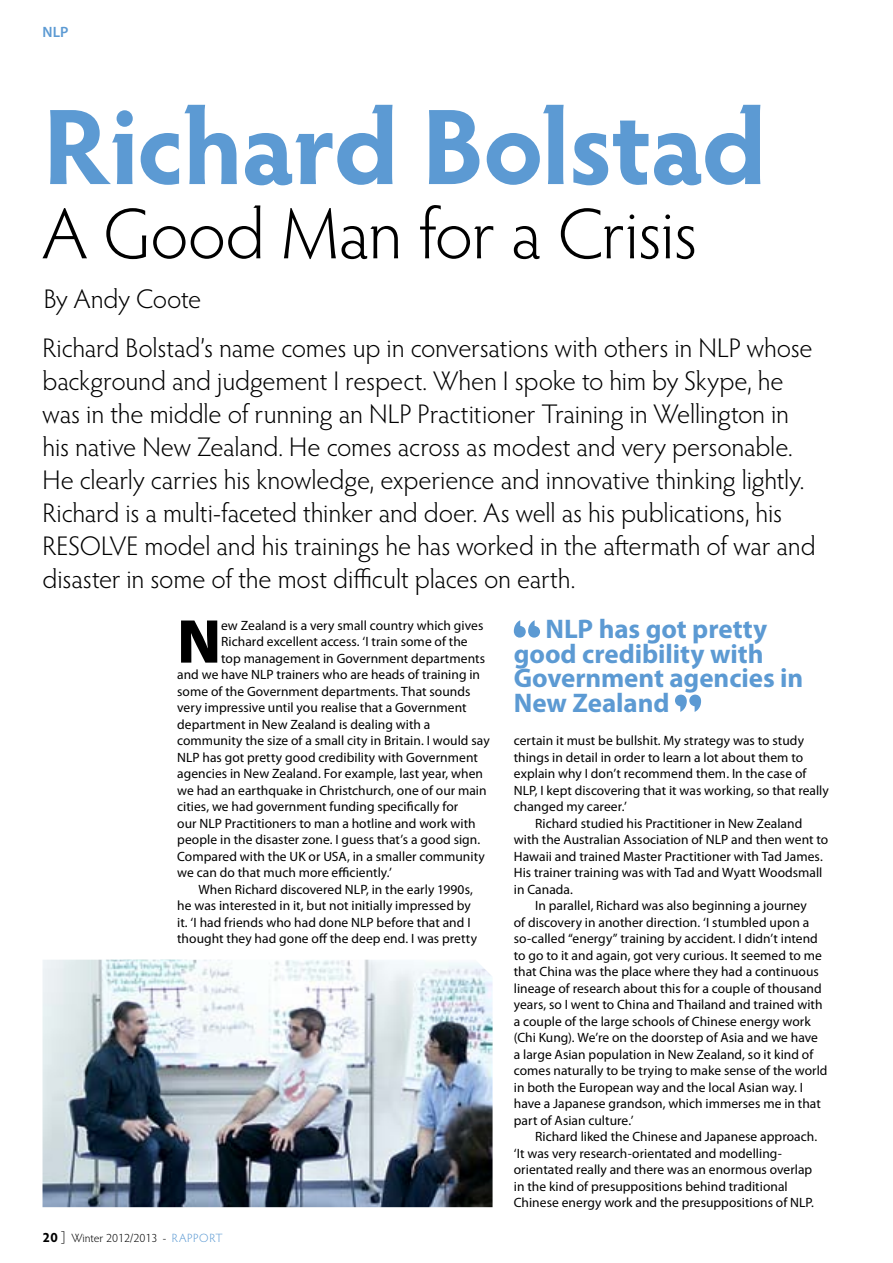
<style>
.page{position:relative;width:893px;height:1263px;background:#fff}
.page>*{position:absolute;margin:0;border:0;box-sizing:border-box;transform-origin:0 0}
.t1{font:700 108px "Hypatia Sans Pro";letter-spacing:-.015em;color:#5c9ad3}
.t2{font:300 72px "Hypatia Sans Pro";letter-spacing:-.015em;color:#000}
.t3{font:900 62.4px "Myriad Pro";color:#000}
.t4{font:300 27px/33px "Hypatia Sans Pro";letter-spacing:-.005em;color:#000}
.t5{font:700 27px/24.8px "Myriad Pro";letter-spacing:-.005em;color:#5c9ad3}
.t6{font:600 15px "Myriad Pro";color:#5c9ad3}
.t7{font:13.5px "Myriad Pro";letter-spacing:.005em;color:#000}
.t8{font:300 12px "Hypatia Sans Pro";color:#000}
.s1{font-weight:700;font-size:13.5px}
.s2{font-size:13.5px}
.s3{color:#5c9ad3}
</style>
<div class="page">
<img style="left:43px;top:960px;width:450px;height:247px">
<svg style="left:514px;top:620px;width:26px;height:18px"></svg>
<svg style="left:675px;top:695px;width:26px;height:17px"></svg>
<p class="t6" style="left:43px;top:23px;width:27px">NLP</p>
<p class="t1" style="left:42px;top:70px;width:726px">Richard Bolstad</p>
<p class="t2" style="left:42px;top:187px;width:657px">A Good Man for a Crisis</p>
<p class="t4" style="left:44px;top:281px;width:159px">By Andy Coote</p>
<p class="t4" style="left:43px;top:331px;width:775px">Richard Bolstad’s name comes up in conversations with others in NLP whose background and judgement I respect. When I spoke to him by Skype, he was in the middle of running an NLP Practitioner Training in Wellington in his native New Zealand. He comes across as modest and very personable.<br>He clearly carries his knowledge, experience and innovative thinking lightly.<br>Richard is a multi-faceted thinker and doer. As well as his publications, his RESOLVE model and his trainings he has worked in the aftermath of war and disaster in some of the most difficult places on earth.</p>
<p class="t3" style="left:177px;top:600px;width:46px">N</p>
<p class="t7" style="left:221px;top:618px;width:264px">ew Zealand is a very small country which gives</p>
<p class="t7" style="left:221px;top:634px;width:248px">Richard excellent access. ‘I train some of the</p>
<p class="t7" style="left:221px;top:651px;width:265px">top management in Government departments</p>
<p class="t7" style="left:177px;top:667px;width:304px">and we have NLP trainers who are heads of training in</p>
<p class="t7" style="left:177px;top:684px;width:295px">some of the Government departments. That sounds</p>
<p class="t7" style="left:177px;top:700px;width:291px">very impressive until you realise that a Government</p>
<p class="t7" style="left:177px;top:717px;width:255px">department in New Zealand is dealing with a</p>
<p class="t7" style="left:177px;top:733px;width:314px">community the size of a small city in Britain. I would say</p>
<p class="t7" style="left:177px;top:750px;width:302px">NLP has got pretty good credibility with Government</p>
<p class="t7" style="left:177px;top:766px;width:307px">agencies in New Zealand. For example, last year, when</p>
<p class="t7" style="left:177px;top:783px;width:311px">we had an earthquake in Christchurch, one of our main</p>
<p class="t7" style="left:177px;top:799px;width:283px">cities, we had government funding specifically for</p>
<p class="t7" style="left:177px;top:816px;width:300px">our NLP Practitioners to man a hotline and work with</p>
<p class="t7" style="left:177px;top:832px;width:305px">people in the disaster zone. I guess that’s a good sign.</p>
<p class="t7" style="left:177px;top:849px;width:309px">Compared with the UK or USA, in a smaller community</p>
<p class="t7" style="left:177px;top:865px;width:216px">we can do that much more efficiently.’</p>
<p class="t7" style="left:198px;top:882px;width:276px">When Richard discovered NLP, in the early 1990s,</p>
<p class="t7" style="left:177px;top:898px;width:295px">he was interested in it, but not initially impressed by</p>
<p class="t7" style="left:177px;top:915px;width:295px">it. ‘I had friends who had done NLP before that and I</p>
<p class="t7" style="left:177px;top:931px;width:302px">thought they had gone off the deep end. I was pretty</p>
<p class="t8" style="left:43px;top:1230px;width:182px"><span class="s1">20</span> <span class="s2">]</span> Winter 2012/2013 - <span class="s3">RAPPORT</span></p>
<p class="t5" style="left:514px;top:617px;width:291px;text-indent:32px">NLP has got pretty good credibility with<br>Government agencies in<br>New Zealand</p>
<p class="t7" style="left:514px;top:733px;width:292px">certain it must be bullshit. My strategy was to study</p>
<p class="t7" style="left:514px;top:750px;width:291px">things in detail in order to learn a lot about them to</p>
<p class="t7" style="left:514px;top:766px;width:294px">explain why I don’t recommend them. In the case of</p>
<p class="t7" style="left:514px;top:783px;width:317px">NLP, I kept discovering that it was working, so that really</p>
<p class="t7" style="left:514px;top:799px;width:115px">changed my career.’</p>
<p class="t7" style="left:535px;top:816px;width:269px">Richard studied his Practitioner in New Zealand</p>
<p class="t7" style="left:514px;top:832px;width:316px">with the Australian Association of NLP and then went to</p>
<p class="t7" style="left:514px;top:849px;width:311px">Hawaii and trained Master Practitioner with Tad James.</p>
<p class="t7" style="left:514px;top:865px;width:310px">His trainer training was with Tad and Wyatt Woodsmall</p>
<p class="t7" style="left:514px;top:882px;width:61px">in Canada.</p>
<p class="t7" style="left:535px;top:898px;width:273px">In parallel, Richard was also beginning a journey</p>
<p class="t7" style="left:514px;top:915px;width:297px">of discovery in another direction. ‘I stumbled upon a</p>
<p class="t7" style="left:514px;top:931px;width:306px">so-called “energy” training by accident. I didn’t intend</p>
<p class="t7" style="left:514px;top:948px;width:310px">to go to it and again, got very curious. It seemed to me</p>
<p class="t7" style="left:514px;top:964px;width:307px">that China was the place where they had a continuous</p>
<p class="t7" style="left:514px;top:981px;width:309px">lineage of research about this for a couple of thousand</p>
<p class="t7" style="left:514px;top:997px;width:310px">years, so I went to China and Thailand and trained with</p>
<p class="t7" style="left:514px;top:1014px;width:298px">a couple of the large schools of Chinese energy work</p>
<p class="t7" style="left:514px;top:1030px;width:306px">(Chi Kung). We’re on the doorstep of Asia and we have</p>
<p class="t7" style="left:514px;top:1047px;width:301px">a large Asian population in New Zealand, so it kind of</p>
<p class="t7" style="left:514px;top:1063px;width:315px">comes naturally to be trying to make sense of the world</p>
<p class="t7" style="left:514px;top:1080px;width:291px">in both the European way and the local Asian way. I</p>
<p class="t7" style="left:514px;top:1096px;width:308px">have a Japanese grandson, which immerses me in that</p>
<p class="t7" style="left:514px;top:1113px;width:121px">part of Asian culture.’</p>
<p class="t7" style="left:535px;top:1129px;width:284px">Richard liked the Chinese and Japanese approach.</p>
<p class="t7" style="left:514px;top:1146px;width:269px">‘It was very research-orientated and modelling-</p>
<p class="t7" style="left:514px;top:1162px;width:300px">orientated really and there was an enormous overlap</p>
<p class="t7" style="left:514px;top:1179px;width:275px">in the kind of presuppositions behind traditional</p>
<p class="t7" style="left:514px;top:1195px;width:302px">Chinese energy work and the presuppositions of NLP.</p>
</div>
